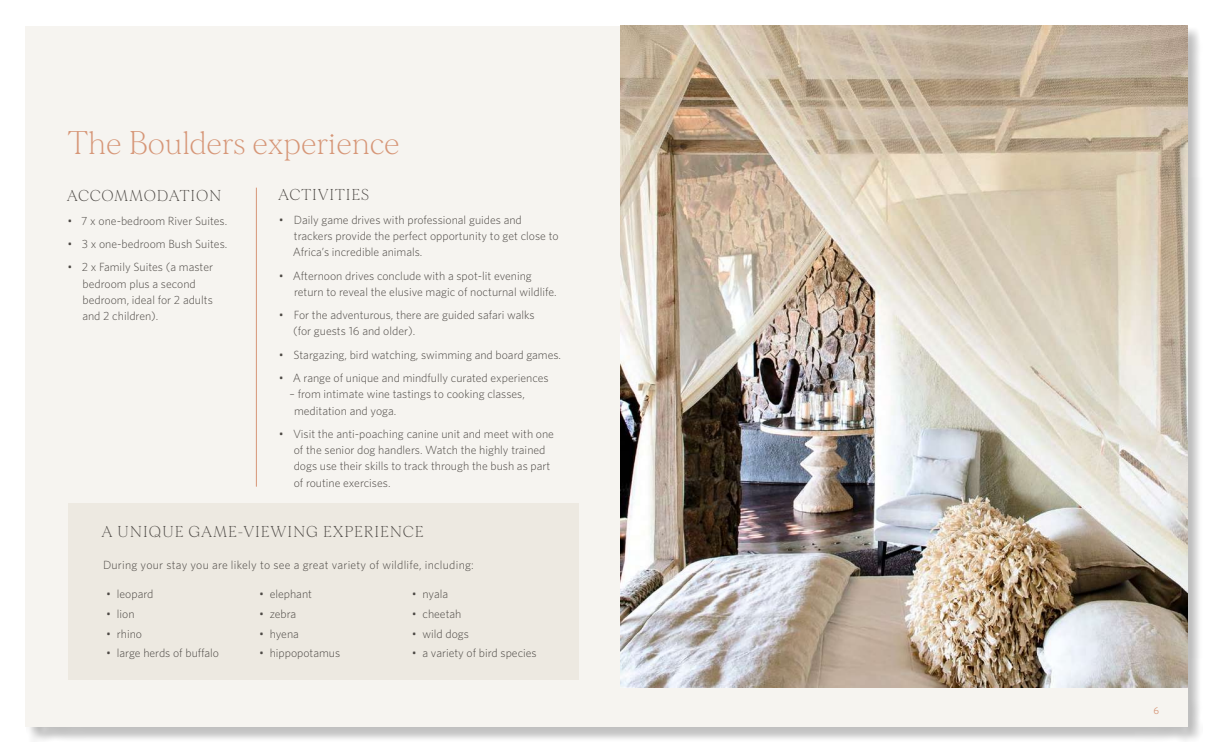
<style>
.page{position:relative;width:1213px;height:750px;background:#fff}
.page>*{position:absolute;margin:0;border:0;box-sizing:border-box;transform-origin:0 0}
.t1{font:200 31.25px "Morion";color:#d69677}
.t2{font:200 15px "Morion";letter-spacing:.06em;color:#4d4945}
.t3{font:300 11.88px/16.2px "Whitney";color:#4d4945}
.t4{font:300 11.88px "Whitney";letter-spacing:.02em;color:#4d4945}
.t5{font:10px "Whitney";color:#d69677}
</style>
<div class="page">
<div style="left:26px;top:27px;width:1177px;height:715px;background:#808080;opacity:.5"></div>
<div style="left:25px;top:26px;width:1162px;height:700px;background:#f6f4f0"></div>
<div style="left:68px;top:503px;width:510px;height:176px;background:#ede9e1"></div>
<img style="left:620px;top:26px;width:567px;height:662px">
<hr style="left:256px;top:188px;width:1px;height:299px;background:#d69677">
<h1 class="t1" style="left:68px;top:126px;width:333px">The Boulders experience</h1>
<p class="t2" style="left:67px;top:188px;width:156px">ACCOMMODATION</p>
<p class="t3" style="left:68px;top:212px;width:161px">• 7 x one-bedroom River Suites.</p>
<p class="t3" style="left:68px;top:236px;width:161px">• 3 x one-bedroom Bush Suites.</p>
<p class="t3" style="left:82px;top:259px;width:132px;text-indent:-15px">• 2 x Family Suites (a master bedroom plus a second bedroom, ideal for 2 adults and 2 children).</p>
<p class="t2" style="left:278px;top:187px;width:93px">ACTIVITIES</p>
<p class="t3" style="left:293px;top:211px;width:267px;text-indent:-14px">• Daily game drives with professional guides and trackers provide the perfect opportunity to get close to<br>Africa’s incredible animals.</p>
<p class="t3" style="left:294px;top:267px;width:264px;text-indent:-15px">• Afternoon drives conclude with a spot-lit evening return to reveal the elusive magic of nocturnal wildlife.</p>
<p class="t3" style="left:293px;top:307px;width:243px;text-indent:-14px">• For the adventurous, there are guided safari walks (for guests 16 and older).</p>
<p class="t3" style="left:279px;top:346px;width:284px">• Stargazing, bird watching, swimming and board games.</p>
<p class="t3" style="left:279px;top:369px;width:271px">• A range of unique and mindfully curated experiences</p>
<p class="t3" style="left:294px;top:386px;width:232px;text-indent:-5px">– from intimate wine tastings to cooking classes, meditation and yoga.</p>
<p class="t3" style="left:294px;top:425px;width:262px;text-indent:-15px">• Visit the anti-poaching canine unit and meet with one of the senior dog handlers. Watch the highly trained dogs use their skills to track through the bush as part of routine exercises.</p>
<p class="t2" style="left:101px;top:524px;width:323px">A UNIQUE GAME-VIEWING EXPERIENCE</p>
<p class="t4" style="left:103px;top:557px;width:372px">During your stay you are likely to see a great variety of wildlife, including:</p>
<p class="t3" style="left:106px;top:585px;width:49px">• leopard</p>
<p class="t3" style="left:106px;top:605px;width:30px">• lion</p>
<p class="t3" style="left:106px;top:625px;width:37px">• rhino</p>
<p class="t3" style="left:106px;top:645px;width:114px">• large herds of buffalo</p>
<p class="t3" style="left:259px;top:585px;width:54px">• elephant</p>
<p class="t3" style="left:259px;top:605px;width:39px">• zebra</p>
<p class="t3" style="left:259px;top:625px;width:41px">• hyena</p>
<p class="t3" style="left:259px;top:645px;width:83px">• hippopotamus</p>
<p class="t3" style="left:412px;top:585px;width:38px">• nyala</p>
<p class="t3" style="left:412px;top:605px;width:51px">• cheetah</p>
<p class="t3" style="left:412px;top:625px;width:59px">• wild dogs</p>
<p class="t3" style="left:412px;top:645px;width:126px">• a variety of bird species</p>
<p class="t5" style="left:1153px;top:704px;width:7px">6</p>
</div>
